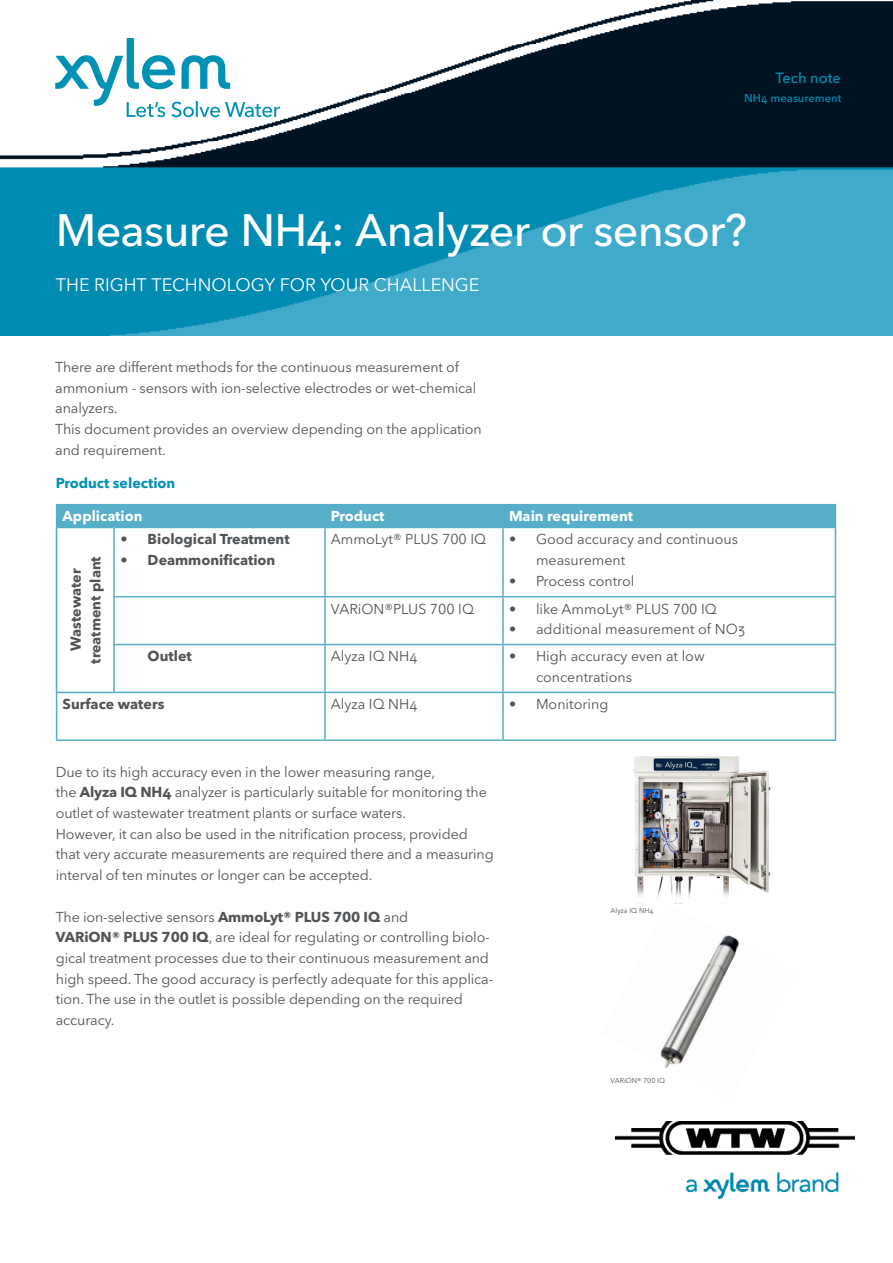
<style>
.page{position:relative;width:893px;height:1263px;background:#fff}
.page>*{position:absolute;margin:0;border:0;box-sizing:border-box;transform-origin:0 0}
.CS_Headline{font:500 45px "Avenir Next LT Pro";letter-spacing:-.015em;color:#fff}
.CS_Subhead{font:18px "Avenir Next LT Pro";color:#fff}
.Body_text{font:500 14.7px "Avenir Next LT Pro";color:#0092b4}
.Body_text-2{font:14.25px/20.7px "Avenir Next LT Pro";letter-spacing:-.01em;color:#505457}
.Legal_text{font:700 14.25px "Avenir Next LT Pro";color:#505457}
.Legal_text-2{font:14.25px "Avenir Next LT Pro";color:#505457}
.Legal_text-3{font:700 14.25px "Avenir Next LT Pro";color:#fff}
.Body_text-3{font:700 14.25px "Avenir Next LT Pro";color:#0092b4}
.small_body_text{font:500 11.25px "Avenir Next LT Pro";color:#0092b4}
.small_body_text-2{font:7.05px "Avenir Next LT Pro";color:#505457}
.s1{font-weight:700}
</style>
<div class="page">
<img style="left:0;top:0;width:893px;height:336px">
<svg style="left:55px;top:38px;width:225px;height:79px"></svg>
<img style="left:615px;top:1122px;width:239px;height:76px">
<svg style="left:326px;top:528px;width:509px;height:211px"></svg>
<svg style="left:57px;top:645px;width:267px;height:94px"></svg>
<hr style="left:56px;top:504px;width:269px;height:1px;background:#57aec8">
<hr style="left:325px;top:504px;width:178px;height:1px;background:#57aec8">
<hr style="left:503px;top:504px;width:333px;height:1px;background:#57aec8">
<div style="left:56px;top:505px;width:780px;height:22px;background:#57aec8"></div>
<hr style="left:56px;top:527px;width:269px;height:1px;background:#57aec8">
<hr style="left:325px;top:527px;width:178px;height:1px;background:#57aec8">
<hr style="left:324px;top:528px;width:2px;height:68px;background:#57aec8">
<hr style="left:503px;top:527px;width:333px;height:1px;background:#57aec8">
<hr style="left:502px;top:528px;width:2px;height:68px;background:#57aec8">
<hr style="left:835px;top:528px;width:1px;height:68px;background:#57aec8">
<hr style="left:56px;top:596px;width:269px;height:1px;background:#57aec8">
<hr style="left:325px;top:596px;width:178px;height:1px;background:#57aec8">
<hr style="left:324px;top:597px;width:2px;height:47px;background:#57aec8">
<hr style="left:503px;top:596px;width:333px;height:1px;background:#57aec8">
<hr style="left:502px;top:597px;width:2px;height:47px;background:#57aec8">
<hr style="left:835px;top:597px;width:1px;height:47px;background:#57aec8">
<hr style="left:56px;top:644px;width:269px;height:1px;background:#57aec8">
<hr style="left:325px;top:644px;width:178px;height:1px;background:#57aec8">
<hr style="left:324px;top:645px;width:2px;height:47px;background:#57aec8">
<hr style="left:503px;top:644px;width:333px;height:1px;background:#57aec8">
<hr style="left:502px;top:645px;width:2px;height:47px;background:#57aec8">
<hr style="left:835px;top:645px;width:1px;height:47px;background:#57aec8">
<hr style="left:56px;top:692px;width:269px;height:1px;background:#57aec8">
<hr style="left:56px;top:693px;width:1px;height:46px;background:#57aec8">
<hr style="left:325px;top:692px;width:178px;height:1px;background:#57aec8">
<hr style="left:324px;top:693px;width:2px;height:46px;background:#57aec8">
<hr style="left:503px;top:692px;width:333px;height:1px;background:#57aec8">
<hr style="left:502px;top:693px;width:2px;height:46px;background:#57aec8">
<hr style="left:835px;top:693px;width:1px;height:46px;background:#57aec8">
<hr style="left:56px;top:739px;width:269px;height:2px;background:#57aec8">
<hr style="left:325px;top:739px;width:178px;height:2px;background:#57aec8">
<hr style="left:503px;top:739px;width:333px;height:2px;background:#57aec8">
<div style="left:57px;top:527px;width:57px;height:165px;background:#fff"></div>
<hr style="left:56px;top:527px;width:1px;height:166px;background:#57aec8">
<hr style="left:57px;top:527px;width:56px;height:1px;background:#57aec8">
<hr style="left:113px;top:527px;width:2px;height:166px;background:#57aec8">
<img style="left:633px;top:757px;width:138px;height:147px">
<img style="left:660px;top:935px;width:80px;height:134px">
<p class="Body_text" style="left:775px;top:69px;width:67px">Tech note</p>
<p class="small_body_text" style="left:744px;top:91px;width:99px">NH4 measurement</p>
<p class="CS_Headline" style="left:56px;top:203px;width:693px">Measure NH4: Analyzer or sensor?</p>
<p class="CS_Subhead" style="left:56px;top:274px;width:425px">THE RIGHT TECHNOLOGY FOR YOUR CHALLENGE</p>
<p class="Body_text-2" style="left:55px;top:357px;width:423px">There are different methods for the continuous measurement of ammonium - sensors with ion-selective electrodes or wet-chemical analyzers.</p>
<p class="Body_text-2" style="left:55px;top:419px;width:428px">This document provides an overview depending on the application and requirement.</p>
<p class="Body_text-3" style="left:56px;top:475px;width:121px">Product selection</p>
<p class="Legal_text-3" style="left:63px;top:508px;width:81px">Application</p>
<p class="Legal_text-3" style="left:331px;top:508px;width:55px">Product</p>
<p class="Legal_text-3" style="left:509px;top:508px;width:126px">Main requirement</p>
<p class="Legal_text" style="left:121px;top:530px;width:171px">• Biological Treatment</p>
<p class="Legal_text" style="left:121px;top:551px;width:156px">• Deammonification</p>
<p class="Legal_text-2" style="left:331px;top:531px;width:157px">AmmoLyt® PLUS 700 IQ</p>
<p class="Body_text-2" style="left:536px;top:529px;width:204px;text-indent:-27px">• Good accuracy and continuous measurement</p>
<p class="Body_text-2" style="left:509px;top:570px;width:127px">• Process control</p>
<p class="Legal_text-2" style="left:331px;top:600px;width:145px">VARiON®PLUS 700 IQ</p>
<p class="Body_text-2" style="left:509px;top:598px;width:209px">• like AmmoLyt® PLUS 700 IQ</p>
<p class="Body_text-2" style="left:509px;top:619px;width:238px">• additional measurement of NO3</p>
<p class="Legal_text" style="left:87px;top:664px;width:109px;rotate:-90deg">treatment plant</p>
<p class="Legal_text" style="left:67px;top:651px;width:84px;rotate:-90deg">Wastewater</p>
<p class="Legal_text" style="left:148px;top:648px;width:46px">Outlet</p>
<p class="Legal_text-2" style="left:331px;top:648px;width:88px">Alyza IQ NH4</p>
<p class="Body_text-2" style="left:536px;top:646px;width:170px;text-indent:-27px">• High accuracy even at low concentrations</p>
<p class="Legal_text" style="left:63px;top:695px;width:103px">Surface waters</p>
<p class="Legal_text-2" style="left:331px;top:696px;width:88px">Alyza IQ NH4</p>
<p class="Body_text-2" style="left:509px;top:694px;width:101px">• Monitoring</p>
<p class="Body_text-2" style="left:56px;top:761px;width:433px">Due to its high accuracy even in the lower measuring range,<br>the <span class="s1">Alyza IQ NH4</span> analyzer is particularly suitable for monitoring the outlet of wastewater treatment plants or surface waters.</p>
<p class="Body_text-2" style="left:56px;top:823px;width:439px">However, it can also be used in the nitrification process, provided that very accurate measurements are required there and a measuring interval of ten minutes or longer can be accepted.</p>
<p class="Body_text-2" style="left:56px;top:906px;width:435px">The ion-selective sensors <span class="s1">AmmoLyt® PLUS 700 IQ</span> and<br><span class="s1">VARiON® PLUS 700 IQ</span>, are ideal for regulating or controlling biolo&shy;gical treatment processes due to their continuous measurement and</p>
<p class="Body_text-2" style="left:56px;top:968px;width:439px">high speed. The good accuracy is perfectly adequate for this applica&shy;tion. The use in the outlet is possible depending on the required accuracy.</p>
<p class="small_body_text-2" style="left:611px;top:906px;width:44px">Alyza IQ NH4</p>
<p class="small_body_text-2" style="left:611px;top:1076px;width:56px">VARiON® 700 IQ</p>
</div>
